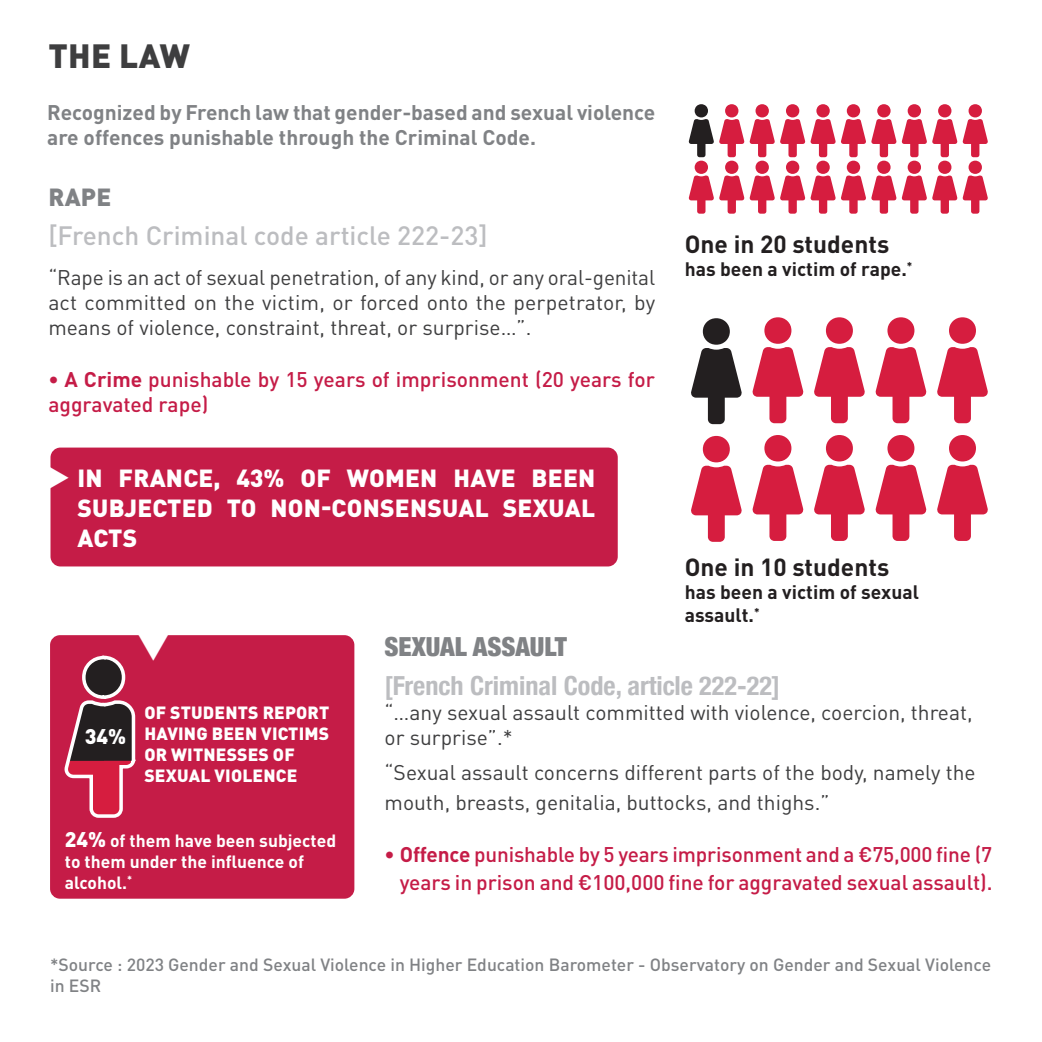
<style>
.page{position:relative;width:1042px;height:1042px;background:#fff}
.page>*{position:absolute;margin:0;border:0;box-sizing:border-box;transform-origin:0 0}
.t1{font:900 33.25px "DINOT";letter-spacing:.01em;color:#3e3e3f}
.t2{font:700 condensed 26.25px "Helvetica Neue";color:#bcbdc0}
.t3{font:500 26.25px "DINOT";color:#bcbdc0}
.t4{font:900 condensed 26.25px "Helvetica Neue";color:#808285}
.t5{font:900 24.5px/29.8px "DINOT";letter-spacing:.01em;color:#fff;text-align:justify}
.t6{font:700 24.5px "DINOT";color:#231f20}
.t7{font:900 24.5px "DINOT";color:#808285}
.t8{font:21px/25.2px "DINOT";color:#3e3e3f}
.t9{font:500 21px/25.2px "DINOT";color:#c51c47}
.t10{font:700 21px/25.2px "DINOT";color:#808285}
.t11{font:900 21px "DINOT";color:#fff}
.t12{font:700 19.25px/23.1px "DINOT";color:#231f20}
.t13{font:500 17.5px/21px "DINOT";color:#808285}
.t14{font:900 17.5px/21px "DINOT";letter-spacing:.01em;color:#fff}
.t15{font:700 17.5px/21px "DINOT";color:#fff}
.s1{font-weight:700}
.s2{font-weight:900;font-size:21px}
</style>
<div class="page">
<svg style="left:691px;top:318px;width:51px;height:106px"></svg>
<svg style="left:752px;top:317px;width:51px;height:106px"></svg>
<svg style="left:814px;top:317px;width:51px;height:106px"></svg>
<svg style="left:875px;top:317px;width:51px;height:106px"></svg>
<svg style="left:937px;top:317px;width:51px;height:106px"></svg>
<svg style="left:691px;top:436px;width:51px;height:106px"></svg>
<svg style="left:752px;top:435px;width:51px;height:106px"></svg>
<svg style="left:814px;top:435px;width:51px;height:106px"></svg>
<svg style="left:875px;top:435px;width:51px;height:106px"></svg>
<svg style="left:937px;top:435px;width:51px;height:106px"></svg>
<div style="left:50px;top:447px;width:568px;height:119px;background:#c51c47;border-radius:10px"></div>
<svg style="left:689px;top:104px;width:207px;height:110px"></svg>
<svg style="left:902px;top:104px;width:86px;height:110px"></svg>
<div style="left:50px;top:635px;width:304px;height:263px;background:#c51c47;border-radius:10px"></div>
<svg style="left:62px;top:635px;width:108px;height:183px"></svg>
<h1 class="t1" style="left:49px;top:34px;width:143px">THE LAW</h1>
<p class="t10" style="left:47px;top:99px;width:609px">Recognized by French law that gender-based and sexual violence are offences punishable through the Criminal Code.</p>
<p class="t7" style="left:48px;top:180px;width:64px">RAPE</p>
<p class="t3" style="left:48px;top:217px;width:441px">[French Criminal code article 222-23]</p>
<p class="t8" style="left:48px;top:264px;width:608px;text-align:justify">“Rape is an act of sexual penetration, of any kind, or any oral-genital act committed on the victim, or forced onto the perpetrator, by means of violence, constraint, threat, or surprise…”.</p>
<p class="t9" style="left:48px;top:366px;width:608px"><span class="s1">• A Crime</span> punishable by 15 years of imprisonment (20 years for aggravated rape)</p>
<p class="t5" style="left:78px;top:462px;width:519px;text-indent:-30px">◆ IN FRANCE, 43% OF WOMEN HAVE BEEN SUBJECTED TO NON-CONSENSUAL SEXUAL ACTS</p>
<p class="t6" style="left:685px;top:228px;width:206px">One in 20 students</p>
<p class="t12" style="left:685px;top:257px;width:229px">has been a victim of rape.<sup>*</sup></p>
<p class="t6" style="left:685px;top:550px;width:206px">One in 10 students</p>
<p class="t12" style="left:685px;top:579px;width:236px">has been a victim of sexual assault.<sup>*</sup></p>
<p class="t11" style="left:85px;top:722px;width:43px">34%</p>
<p class="t14" style="left:144px;top:702px;width:186px">OF STUDENTS REPORT<br>HAVING BEEN VICTIMS<br>OR WITNESSES OF<br>SEXUAL VIOLENCE</p>
<p class="t15" style="left:65px;top:829px;width:273px"><span class="s2">24%</span> of them have been subjected to them under the influence of alcohol.<sup>*</sup></p>
<p class="t4" style="left:384px;top:625px;width:184px">SEXUAL ASSAULT</p>
<p class="t2" style="left:384px;top:664px;width:397px">[French Criminal Code, article 222-22]</p>
<p class="t8" style="left:384px;top:699px;width:589px">“…any sexual assault committed with violence, coercion, threat, or surprise”.*</p>
<p class="t8" style="left:384px;top:757px;width:592px;line-height:29.8px">“Sexual assault concerns different parts of the body, namely the mouth, breasts, genitalia, buttocks, and thighs.”</p>
<p class="t9" style="left:384px;top:839px;width:609px;line-height:28px;text-align:right"><span class="s1">• Offence</span> punishable by 5 years imprisonment and a €75,000 fine (7 years in prison and €100,000 fine for aggravated sexual assault).</p>
<p class="t13" style="left:50px;top:953px;width:942px">*Source : 2023 Gender and Sexual Violence in Higher Education Barometer - Observatory on Gender and Sexual Violence in ESR</p>
</div>
